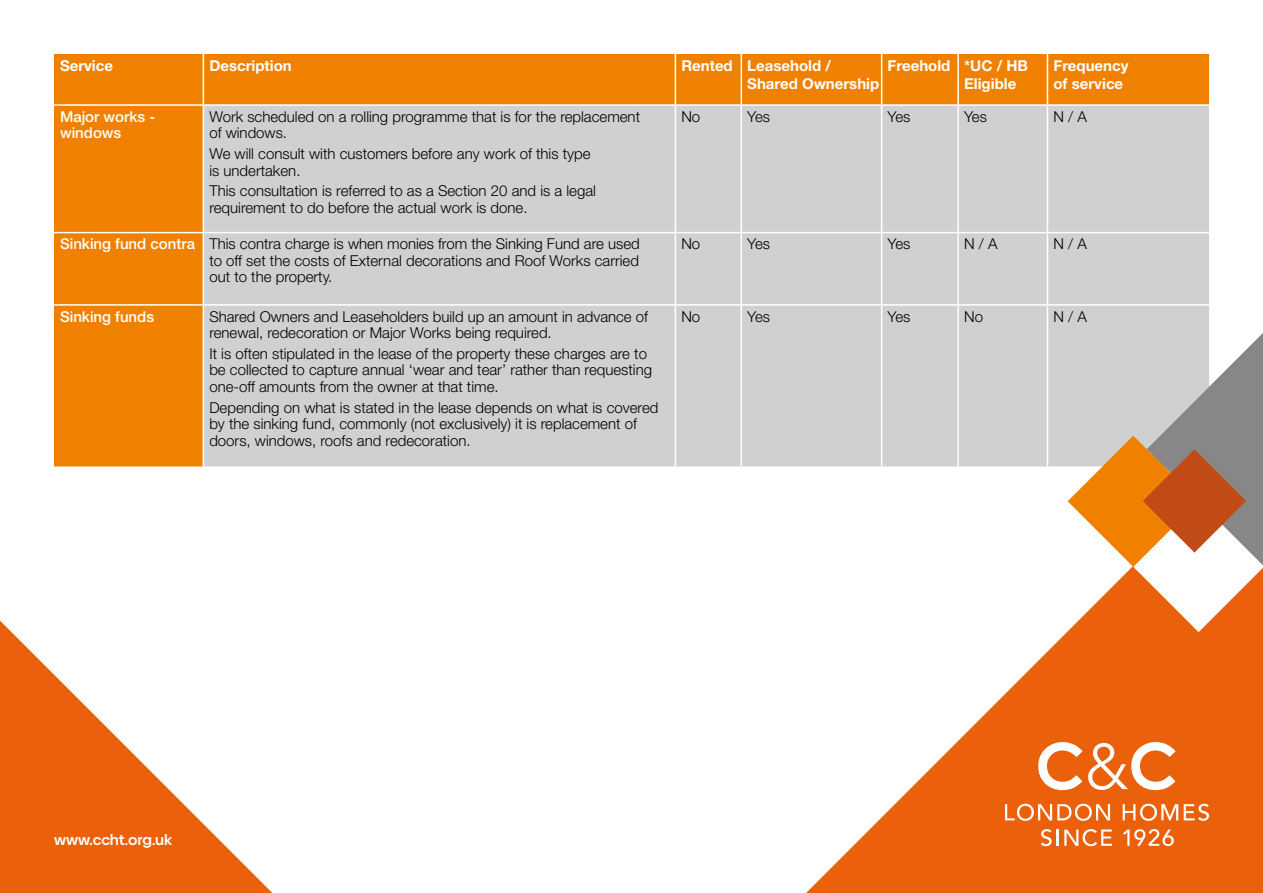
<style>
.page{position:relative;width:1263px;height:893px;background:#fff}
.page>*{position:absolute;margin:0;border:0;box-sizing:border-box;transform-origin:0 0}
.t1{font:300 15px/16.5px "Helvetica Neue LT Std";color:#000}
.t2{font:700 15px/18px "Helvetica Neue LT Std";color:#fff}
.t3{font:500 15px/16.5px "Helvetica Neue LT Std";color:#fff}
.t4{font:600 15px "Biennale";color:#fff}
.s1{font-weight:500;color:#fff}
</style>
<div class="page">
<svg style="left:0;top:621px;width:272px;height:272px"></svg>
<div style="left:54px;top:54px;width:1155px;height:412px;background:#f08100"></div>
<div style="left:204px;top:106px;width:1005px;height:360px;background:#d0d0d0"></div>
<hr style="left:203px;top:54px;width:1px;height:50px;background:#fff">
<hr style="left:675px;top:54px;width:1px;height:50px;background:#fff">
<hr style="left:740px;top:54px;width:2px;height:50px;background:#fff">
<hr style="left:881px;top:54px;width:1px;height:50px;background:#fff">
<hr style="left:957px;top:54px;width:2px;height:50px;background:#fff">
<hr style="left:1047px;top:54px;width:1px;height:50px;background:#fff">
<hr style="left:54px;top:104px;width:149px;height:2px;background:#fff">
<hr style="left:203px;top:104px;width:472px;height:2px;background:#fff">
<hr style="left:203px;top:106px;width:1px;height:126px;background:#fff">
<hr style="left:675px;top:104px;width:66px;height:2px;background:#fff">
<hr style="left:675px;top:106px;width:1px;height:126px;background:#fff">
<hr style="left:741px;top:104px;width:141px;height:2px;background:#fff">
<hr style="left:740px;top:106px;width:2px;height:126px;background:#fff">
<hr style="left:882px;top:104px;width:76px;height:2px;background:#fff">
<hr style="left:881px;top:106px;width:1px;height:126px;background:#fff">
<hr style="left:958px;top:104px;width:89px;height:2px;background:#fff">
<hr style="left:957px;top:106px;width:2px;height:126px;background:#fff">
<hr style="left:1047px;top:104px;width:162px;height:2px;background:#fff">
<hr style="left:54px;top:232px;width:149px;height:1px;background:#fff">
<hr style="left:203px;top:232px;width:472px;height:1px;background:#fff">
<hr style="left:203px;top:233px;width:1px;height:71px;background:#fff">
<hr style="left:675px;top:232px;width:66px;height:1px;background:#fff">
<hr style="left:675px;top:233px;width:1px;height:71px;background:#fff">
<hr style="left:741px;top:232px;width:141px;height:1px;background:#fff">
<hr style="left:740px;top:233px;width:2px;height:71px;background:#fff">
<hr style="left:882px;top:232px;width:76px;height:1px;background:#fff">
<hr style="left:881px;top:233px;width:1px;height:71px;background:#fff">
<hr style="left:958px;top:232px;width:89px;height:1px;background:#fff">
<hr style="left:957px;top:233px;width:2px;height:71px;background:#fff">
<hr style="left:1047px;top:232px;width:162px;height:1px;background:#fff">
<hr style="left:54px;top:304px;width:149px;height:2px;background:#fff">
<hr style="left:203px;top:304px;width:472px;height:2px;background:#fff">
<hr style="left:203px;top:306px;width:1px;height:160px;background:#fff">
<hr style="left:675px;top:304px;width:66px;height:2px;background:#fff">
<hr style="left:675px;top:306px;width:1px;height:160px;background:#fff">
<hr style="left:741px;top:304px;width:141px;height:2px;background:#fff">
<hr style="left:740px;top:306px;width:2px;height:160px;background:#fff">
<hr style="left:882px;top:304px;width:76px;height:2px;background:#fff">
<hr style="left:881px;top:306px;width:1px;height:160px;background:#fff">
<hr style="left:958px;top:304px;width:89px;height:2px;background:#fff">
<hr style="left:957px;top:306px;width:2px;height:160px;background:#fff">
<hr style="left:1047px;top:304px;width:162px;height:2px;background:#fff">
<hr style="left:1047px;top:106px;width:1px;height:126px;background:#fff">
<hr style="left:1047px;top:233px;width:1px;height:71px;background:#fff">
<hr style="left:1047px;top:306px;width:1px;height:160px;background:#fff">
<svg style="left:806px;top:437px;width:457px;height:456px"></svg>
<svg style="left:1068px;top:333px;width:195px;height:299px"></svg>
<svg style="left:1038px;top:742px;width:44px;height:48px"></svg>
<svg style="left:1088px;top:742px;width:88px;height:48px"></svg>
<svg style="left:1005px;top:804px;width:105px;height:17px"></svg>
<svg style="left:1123px;top:804px;width:55px;height:17px"></svg>
<svg style="left:1184px;top:804px;width:25px;height:17px"></svg>
<svg style="left:1041px;top:829px;width:10px;height:17px"></svg>
<hr style="left:1056px;top:829px;width:3px;height:17px;background:#fff">
<svg style="left:1064px;top:829px;width:48px;height:17px"></svg>
<svg style="left:1123px;top:829px;width:51px;height:17px"></svg>
<p class="t2" style="left:60px;top:56px;width:55px">Service</p>
<p class="t2" style="left:209px;top:56px;width:84px">Description</p>
<p class="t2" style="left:747px;top:56px;width:133px;text-indent:-66px">Rented Leasehold /<br>Shared Ownership</p>
<p class="t2" style="left:964px;top:56px;width:65px;text-indent:-77px">Freehold *UC / HB<br>Eligible</p>
<p class="t2" style="left:1053px;top:56px;width:77px">Frequency of service</p>
<p class="t3" style="left:60px;top:108px;width:97px">Major works - windows</p>
<p class="t1" style="left:209px;top:108px;width:432px">Work scheduled on a rolling programme that is for the replacement of windows.</p>
<p class="t1" style="left:209px;top:145px;width:383px">We will consult with customers before any work of this type is undertaken.</p>
<p class="t1" style="left:209px;top:182px;width:388px">This consultation is referred to as a Section 20 and is a legal requirement to do before the actual work is done.</p>
<p class="t1" style="left:681px;top:108px;width:20px">No</p>
<p class="t1" style="left:747px;top:108px;width:24px">Yes</p>
<p class="t1" style="left:888px;top:108px;width:24px">Yes</p>
<p class="t1" style="left:964px;top:108px;width:24px">Yes</p>
<p class="t1" style="left:1053px;top:108px;width:35px">N / A</p>
<p class="t1" style="left:209px;top:235px;width:432px;text-align:justify;text-indent:-149px"><span class="s1">Sinking fund contra</span> This contra charge is when monies from the Sinking Fund are used to off set the costs of External decorations and Roof Works carried out to the property.</p>
<p class="t1" style="left:681px;top:235px;width:20px">No</p>
<p class="t1" style="left:747px;top:235px;width:24px">Yes</p>
<p class="t1" style="left:888px;top:235px;width:24px">Yes</p>
<p class="t1" style="left:964px;top:235px;width:35px">N / A</p>
<p class="t1" style="left:1053px;top:235px;width:35px">N / A</p>
<p class="t3" style="left:60px;top:308px;width:96px">Sinking funds</p>
<p class="t1" style="left:209px;top:308px;width:440px">Shared Owners and Leaseholders build up an amount in advance of renewal, redecoration or Major Works being required.</p>
<p class="t1" style="left:209px;top:345px;width:444px">It is often stipulated in the lease of the property these charges are to be collected to capture annual ‘wear and tear’ rather than requesting one-off amounts from the owner at that time.</p>
<p class="t1" style="left:209px;top:399px;width:450px">Depending on what is stated in the lease depends on what is covered by the sinking fund, commonly (not exclusively) it is replacement of doors, windows, roofs and redecoration.</p>
<p class="t1" style="left:681px;top:308px;width:20px">No</p>
<p class="t1" style="left:747px;top:308px;width:24px">Yes</p>
<p class="t1" style="left:888px;top:308px;width:24px">Yes</p>
<p class="t1" style="left:964px;top:308px;width:20px">No</p>
<p class="t1" style="left:1053px;top:308px;width:35px">N / A</p>
<p class="t4" style="left:54px;top:830px;width:120px">www.ccht.org.uk</p>
</div>
